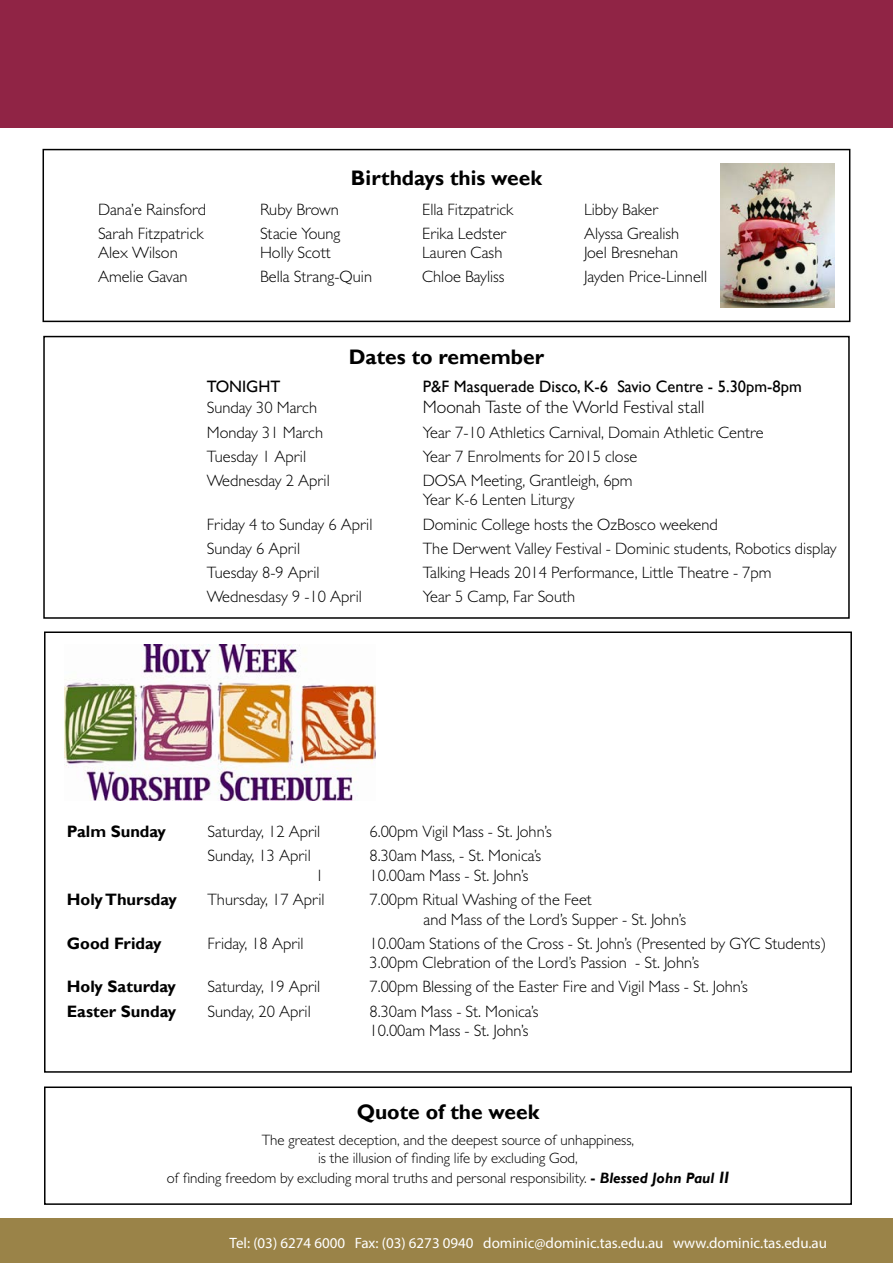
<style>
.page{position:relative;width:893px;height:1263px;background:#fff}
.page>*{position:absolute;margin:0;border:0;box-sizing:border-box;transform-origin:0 0}
.t1{font:700 21px "Gill Sans";color:#000}
.t2{font:300 18px "Gill Sans MT Std";color:#000}
.t3{font:300 16.5px/19.8px "Gill Sans MT Std";color:#000}
.t4{font:700 16.5px "Gill Sans";color:#000}
.t5{font:16.5px "Gill Sans";color:#000}
.t6{font:300 16.5px "Gill Sans MT Std";letter-spacing:-.02em;color:#000}
.t7{font:300 15px/18px "Gill Sans MT Std";color:#000;text-align:center}
.t8{font:15px "Myriad Pro";color:#fff}
.s1{font-family:"Gill Sans";font-weight:700}
.s2{font-family:"Gill Sans";font-weight:700;font-style:italic}
.s3{font-family:"Gill Sans";font-weight:700;font-style:italic;font-size:16.5px}
</style>
<div class="page">
<div style="left:0;top:0;width:893px;height:128px;background:#902445"></div>
<div style="left:0;top:1218px;width:893px;height:45px;background:#9a8348"></div>
<div style="left:44px;top:1086px;width:808px;height:119px;border:2px solid #000"></div>
<div style="left:43px;top:336px;width:807px;height:283px;border:2px solid #000"></div>
<div style="left:43px;top:149px;width:807px;height:173px;border:2px solid #000"></div>
<img style="left:720px;top:164px;width:115px;height:143px">
<div style="left:44px;top:631px;width:808px;height:442px;border:2px solid #000"></div>
<img style="left:65px;top:644px;width:310px;height:157px">
<p class="t1" style="left:351px;top:165px;width:193px">Birthdays this week</p>
<p class="t3" style="left:98px;top:199px;width:110px">Dana’e Rainsford</p>
<p class="t6" style="left:260px;top:199px;width:80px">Ruby Brown</p>
<p class="t3" style="left:422px;top:199px;width:93px">Ella Fitzpatrick</p>
<p class="t3" style="left:584px;top:199px;width:76px">Libby Baker</p>
<p class="t3" style="left:98px;top:223px;width:107px">Sarah Fitzpatrick</p>
<p class="t3" style="left:260px;top:223px;width:82px">Stacie Young</p>
<p class="t3" style="left:422px;top:223px;width:86px">Erika Ledster</p>
<p class="t3" style="left:584px;top:223px;width:97px">Alyssa Grealish</p>
<p class="t3" style="left:98px;top:243px;width:81px">Alex Wilson</p>
<p class="t3" style="left:260px;top:243px;width:72px">Holly Scott</p>
<p class="t3" style="left:422px;top:243px;width:82px">Lauren Cash</p>
<p class="t3" style="left:584px;top:243px;width:96px">Joel Bresnehan</p>
<p class="t3" style="left:98px;top:267px;width:91px">Amelie Gavan</p>
<p class="t3" style="left:260px;top:267px;width:114px">Bella Strang-Quin</p>
<p class="t3" style="left:422px;top:267px;width:84px">Chloe Bayliss</p>
<p class="t3" style="left:584px;top:267px;width:125px">Jayden Price-Linnell</p>
<p class="t1" style="left:349px;top:344px;width:197px">Dates to remember</p>
<p class="t5" style="left:207px;top:377px;width:75px">TONIGHT</p>
<p class="t5" style="left:423px;top:377px;width:380px">P&amp;F Masquerade Disco, K-6 Savio Centre - 5.30pm-8pm</p>
<p class="t3" style="left:207px;top:398px;width:112px">Sunday 30 March</p>
<p class="t2" style="left:423px;top:397px;width:283px">Moonah Taste of the World Festival stall</p>
<p class="t3" style="left:207px;top:422px;width:118px">Monday 31 March</p>
<p class="t3" style="left:423px;top:422px;width:343px">Year 7-10 Athletics Carnival, Domain Athletic Centre</p>
<p class="t3" style="left:207px;top:446px;width:101px">Tuesday 1 April</p>
<p class="t3" style="left:423px;top:446px;width:216px">Year 7 Enrolments for 2015 close</p>
<p class="t3" style="left:207px;top:470px;width:125px">Wednesday 2 April</p>
<p class="t3" style="left:423px;top:470px;width:211px">DOSA Meeting, Grantleigh, 6pm<br>Year K-6 Lenten Liturgy</p>
<p class="t3" style="left:207px;top:514px;width:167px">Friday 4 to Sunday 6 April</p>
<p class="t3" style="left:423px;top:514px;width:297px">Dominic College hosts the OzBosco weekend</p>
<p class="t3" style="left:207px;top:538px;width:95px">Sunday 6 April</p>
<p class="t3" style="left:423px;top:538px;width:415px">The Derwent Valley Festival - Dominic students, Robotics display</p>
<p class="t3" style="left:207px;top:562px;width:114px">Tuesday 8-9 April</p>
<p class="t3" style="left:423px;top:562px;width:350px">Talking Heads 2014 Performance, Little Theatre - 7pm</p>
<p class="t3" style="left:207px;top:586px;width:157px">Wednesdasy 9 -10 April</p>
<p class="t3" style="left:423px;top:586px;width:154px">Year 5 Camp, Far South</p>
<p class="t4" style="left:67px;top:821px;width:101px">Palm Sunday</p>
<p class="t3" style="left:208px;top:821px;width:114px">Saturday, 12 April</p>
<p class="t3" style="left:370px;top:821px;width:184px">6.00pm Vigil Mass - St. John’s</p>
<p class="t3" style="left:208px;top:845px;width:105px">Sunday, 13 April</p>
<p class="t3" style="left:370px;top:845px;width:173px">8.30am Mass, - St. Monica’s</p>
<p class="t3" style="left:316px;top:865px;width:10px">1</p>
<p class="t3" style="left:370px;top:865px;width:160px">10.00am Mass - St. John’s</p>
<p class="t4" style="left:67px;top:889px;width:112px">Holy Thursday</p>
<p class="t3" style="left:208px;top:889px;width:118px">Thursday, 17 April</p>
<p class="t3" style="left:424px;top:889px;width:264px;text-indent:-54px">7.00pm Ritual Washing of the Feet<br>and Mass of the Lord’s Supper - St. John’s</p>
<p class="t4" style="left:67px;top:933px;width:96px">Good Friday</p>
<p class="t3" style="left:208px;top:933px;width:98px">Friday, 18 April</p>
<p class="t3" style="left:370px;top:933px;width:458px">10.00am Stations of the Cross - St. John’s (Presented by GYC Students)<br>3.00pm Clebration of the Lord’s Passion - St. John’s</p>
<p class="t4" style="left:67px;top:977px;width:111px">Holy Saturday</p>
<p class="t3" style="left:208px;top:977px;width:114px">Saturday, 19 April</p>
<p class="t3" style="left:370px;top:977px;width:380px">7.00pm Blessing of the Easter Fire and Vigil Mass - St. John’s</p>
<p class="t4" style="left:67px;top:1001px;width:111px">Easter Sunday</p>
<p class="t3" style="left:208px;top:1001px;width:105px">Sunday, 20 April</p>
<p class="t3" style="left:370px;top:1001px;width:170px">8.30am Mass - St. Monica’s<br>10.00am Mass - St. John’s</p>
<p class="t1" style="left:357px;top:1099px;width:184px">Quote of the week</p>
<p class="t7" style="left:262px;top:1131px;width:374px">The greatest deception, and the deepest source of unhappiness, is the illusion of finding life by excluding God,</p>
<p class="t7" style="left:167px;top:1168px;width:563px">of finding freedom by excluding moral truths and personal responsibility. <span class="s1">-</span> <span class="s2">Blessed John Paul</span> <span class="s3">II</span></p>
<p class="t8" style="left:230px;top:1233px;width:599px">Tel: (03) 6274 6000 Fax: (03) 6273 0940 dominic@dominic.tas.edu.au www.dominic.tas.edu.au</p>
</div>
